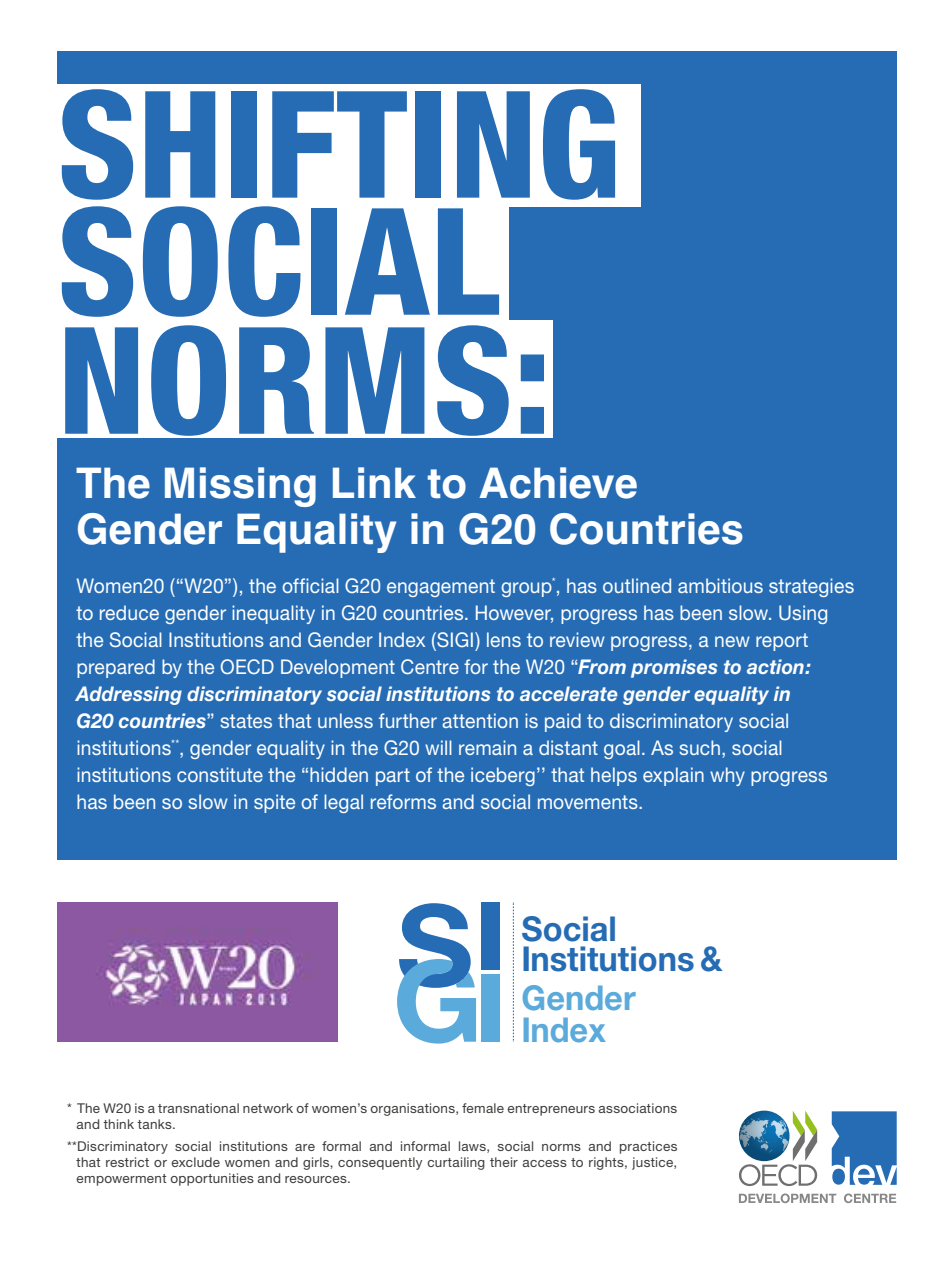
<style>
.page{position:relative;width:948px;height:1263px;background:#fff}
.page>*{position:absolute;margin:0;border:0;box-sizing:border-box;transform-origin:0 0}
.t1{font:800 condensed 148.95px/118.1px "Helvetica Neue LT Std";color:#266cb4}
.t2{font:700 42.3px/46.6px "Helvetica";color:#fff}
.t3{font:700 34.2px/29.7px "Helvetica Neue";color:#266cb4;scale:.95 1}
.t4{font:700 34.2px/31.9px "Helvetica Neue";color:#5aaadb;scale:.95 1}
.t5{font:20.25px/27px "Helvetica Neue";letter-spacing:.01em;color:#fff;scale:.95 1}
.t6{font:italic 700 20.25px "Helvetica Neue CE";letter-spacing:.01em;color:#fff;scale:.95 1}
.t7{font:13.5px/15.8px "Helvetica Neue";letter-spacing:.02em;color:#3c3c3b}
.s1{font-family:"Helvetica Neue CE";font-weight:700;font-style:italic}
</style>
<div class="page">
<div style="left:57px;top:51px;width:840px;height:809px;background:#266cb4"></div>
<svg style="left:738px;top:1110px;width:78px;height:76px"></svg>
<svg style="left:738px;top:1193px;width:98px;height:10px"></svg>
<svg style="left:844px;top:1193px;width:51px;height:10px"></svg>
<svg style="left:831px;top:1111px;width:65px;height:74px;background:#4b85c1"></svg>
<svg style="left:397px;top:903px;width:79px;height:140px"></svg>
<div style="left:481px;top:902px;width:19px;height:68px;background:#266cb4"></div>
<div style="left:481px;top:974px;width:19px;height:67px;background:#5aaadb"></div>
<svg style="left:513px;top:902px;width:1px;height:140px"></svg>
<img style="left:57px;top:902px;width:281px;height:140px">
<div style="left:53px;top:84px;width:588px;height:123px;background:#fff"></div>
<div style="left:52px;top:206px;width:456px;height:116px;background:#fff"></div>
<div style="left:52px;top:320px;width:500px;height:117px;background:#fff"></div>
<h1 class="t1" style="left:57px;top:83px;width:564px">SHIFTING<br>SOCIAL<br>NORMS:</h1>
<h2 class="t2" style="left:76px;top:459px;width:669px">The Missing Link to Achieve<br>Gender Equality in G20 Countries</h2>
<p class="t5" style="left:76px;top:572px;width:820px">Women20 (“W20”), the official G20 engagement group<sup>*</sup>, has outlined ambitious strategies to reduce gender inequality in G20 countries. However, progress has been slow. Using the Social Institutions and Gender Index (SIGI) lens to review progress, a new report prepared by the OECD Development Centre for the W20 “<span class="s1">From promises to action:</span></p>
<p class="t6" style="left:76px;top:681px;width:753px">Addressing discriminatory social institutions to accelerate gender equality in</p>
<p class="t5" style="left:76px;top:707px;width:792px"><span class="s1">G20 countries</span>” states that unless further attention is paid to discriminatory social institutions<sup>**</sup>, gender equality in the G20 will remain a distant goal. As such, social institutions constitute the “hidden part of the iceberg’’ that helps explain why progress has been so slow in spite of legal reforms and social movements.</p>
<h3 class="t3" style="left:521px;top:913px;width:213px">Social<br>Institutions &amp;</h3>
<h3 class="t4" style="left:521px;top:981px;width:121px">Gender<br>Index</h3>
<p class="t7" style="left:77px;top:1100px;width:602px;text-indent:-10px">**The W20 is a transnational network of women’s organisations, female entrepreneurs associations and think tanks.</p>
<p class="t7" style="left:77px;top:1138px;width:602px;text-align:justify;text-indent:-10px">**Discriminatory social institutions are formal and informal laws, social norms and practices that restrict or exclude women and girls, consequently curtailing their access to rights, justice, empowerment opportunities and resources.</p>
</div>
